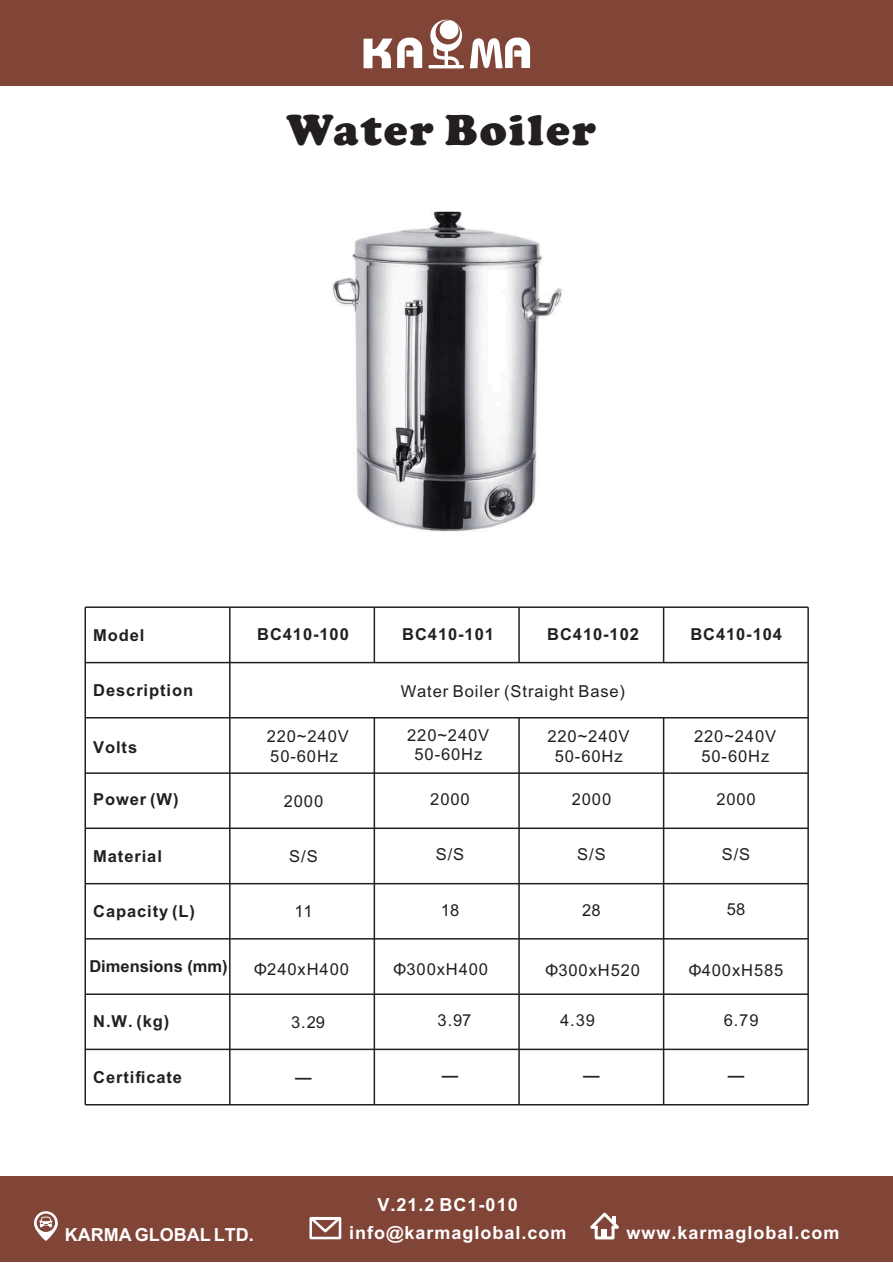
<style>
.page{position:relative;width:893px;height:1263px;background:#fff}
.page>*{position:absolute;margin:0;border:0;box-sizing:border-box;transform-origin:0 0}
.t1{font:900 45px "Cooper";letter-spacing:.05em;color:#231f20}
.t2{font:700 18px "Arial Unicode MS";letter-spacing:.055em;color:#fff}
.t3{font:700 18px "Arial Unicode MS";color:#fff}
.t4{font:16.5px/19.8px "Arial Unicode MS";letter-spacing:.055em;color:#231f20;text-align:center}
.t5{font:700 16.5px "Arial Unicode MS";letter-spacing:.055em;color:#231f20}
.t6{font:700 16.5px "Arial Unicode MS";color:#231f20}
</style>
<div class="page">
<div style="left:0;top:0;width:893px;height:85px;background:#814537"></div>
<img style="left:332px;top:211px;width:230px;height:321px">
<svg style="left:364px;top:20px;width:166px;height:49px"></svg>
<div style="left:440px;top:20px;width:18px;height:19px;background:#fff;border-radius:50%"></div>
<hr style="left:85px;top:606px;width:723px;height:2px;background:#231f20">
<hr style="left:85px;top:1048px;width:723px;height:2px;background:#231f20">
<hr style="left:85px;top:993px;width:723px;height:2px;background:#231f20">
<hr style="left:85px;top:938px;width:723px;height:1px;background:#231f20">
<hr style="left:85px;top:883px;width:723px;height:1px;background:#231f20">
<hr style="left:85px;top:827px;width:723px;height:2px;background:#231f20">
<hr style="left:85px;top:772px;width:723px;height:2px;background:#231f20">
<hr style="left:85px;top:717px;width:723px;height:1px;background:#231f20">
<hr style="left:85px;top:662px;width:723px;height:1px;background:#231f20">
<hr style="left:85px;top:1104px;width:723px;height:1px;background:#231f20">
<hr style="left:85px;top:607px;width:1px;height:498px;background:#231f20">
<hr style="left:663px;top:718px;width:1px;height:387px;background:#231f20">
<hr style="left:663px;top:607px;width:1px;height:56px;background:#231f20">
<hr style="left:518px;top:718px;width:2px;height:387px;background:#231f20">
<hr style="left:518px;top:607px;width:2px;height:56px;background:#231f20">
<hr style="left:374px;top:718px;width:1px;height:387px;background:#231f20">
<hr style="left:374px;top:607px;width:1px;height:56px;background:#231f20">
<hr style="left:229px;top:607px;width:2px;height:498px;background:#231f20">
<hr style="left:807px;top:607px;width:2px;height:498px;background:#231f20">
<div style="left:0;top:1176px;width:893px;height:86px;background:#814537"></div>
<div style="left:309px;top:1217px;width:32px;height:22px;border:3px solid #fff"></div>
<svg style="left:309px;top:1217px;width:33px;height:18px"></svg>
<div style="left:595px;top:1226px;width:19px;height:13px;border:3px solid #fff"></div>
<svg style="left:590px;top:1212px;width:29px;height:19px"></svg>
<div style="left:601px;top:1229px;width:6px;height:8px;background:#fff"></div>
<svg style="left:34px;top:1211px;width:24px;height:30px"></svg>
<h1 class="t1" style="left:287px;top:104px;width:311px">Water Boiler</h1>
<p class="t5" style="left:93px;top:623px;width:53px">Model</p>
<p class="t5" style="left:257px;top:622px;width:93px">BC410-100</p>
<p class="t5" style="left:402px;top:622px;width:93px">BC410-101</p>
<p class="t5" style="left:547px;top:622px;width:93px">BC410-102</p>
<p class="t5" style="left:690px;top:622px;width:93px">BC410-104</p>
<p class="t5" style="left:93px;top:678px;width:101px">Description</p>
<p class="t4" style="left:401px;top:680px;width:226px">Water Boiler (Straight Base)</p>
<p class="t5" style="left:93px;top:735px;width:45px">Volts</p>
<p class="t5" style="left:93px;top:787px;width:87px">Power (W)</p>
<p class="t4" style="left:267px;top:726px;width:84px;text-align:left">220~240V<br>50-60Hz</p>
<p class="t4" style="left:407px;top:724px;width:84px">220~240V<br>50-60Hz</p>
<p class="t4" style="left:284px;top:790px;width:41px">2000</p>
<p class="t4" style="left:430px;top:789px;width:41px">2000</p>
<p class="t4" style="left:547px;top:725px;width:84px">220~240V<br>50-60Hz</p>
<p class="t4" style="left:572px;top:789px;width:41px">2000</p>
<p class="t4" style="left:694px;top:725px;width:84px">220~240V<br>50-60Hz</p>
<p class="t4" style="left:716px;top:788px;width:41px">2000</p>
<p class="t5" style="left:93px;top:844px;width:70px">Material</p>
<p class="t4" style="left:289px;top:845px;width:30px">S/S</p>
<p class="t5" style="left:93px;top:898px;width:103px">Capacity (L)</p>
<p class="t4" style="left:294px;top:900px;width:20px">11</p>
<p class="t4" style="left:436px;top:844px;width:30px">S/S</p>
<p class="t4" style="left:441px;top:899px;width:20px">18</p>
<p class="t4" style="left:577px;top:844px;width:30px">S/S</p>
<p class="t4" style="left:582px;top:899px;width:20px">28</p>
<p class="t4" style="left:722px;top:844px;width:30px">S/S</p>
<p class="t4" style="left:727px;top:899px;width:20px">58</p>
<p class="t6" style="left:89px;top:954px;width:140px">Dimensions (mm)</p>
<p class="t5" style="left:93px;top:1009px;width:78px">N.W. (kg)</p>
<p class="t5" style="left:93px;top:1064px;width:90px">Certificate</p>
<p class="t4" style="left:254px;top:958px;width:96px">Φ240xH400</p>
<p class="t4" style="left:393px;top:958px;width:96px">Φ300xH400</p>
<p class="t4" style="left:545px;top:959px;width:96px">Φ300xH520</p>
<p class="t4" style="left:688px;top:959px;width:96px">Φ400xH585</p>
<p class="t4" style="left:291px;top:1011px;width:35px">3.29</p>
<p class="t5" style="left:295px;top:1065px;width:18px">—</p>
<p class="t4" style="left:438px;top:1010px;width:35px">3.97</p>
<p class="t5" style="left:442px;top:1063px;width:18px">—</p>
<p class="t4" style="left:560px;top:1010px;width:36px">4.39</p>
<p class="t5" style="left:583px;top:1063px;width:18px">—</p>
<p class="t4" style="left:724px;top:1009px;width:36px">6.79</p>
<p class="t5" style="left:728px;top:1063px;width:18px">—</p>
<p class="t2" style="left:378px;top:1191px;width:142px">V.21.2 BC1-010</p>
<p class="t3" style="left:65px;top:1221px;width:191px">KARMA GLOBAL LTD.</p>
<p class="t2" style="left:349px;top:1220px;width:219px">info@karmaglobal.com</p>
<p class="t2" style="left:627px;top:1220px;width:214px">www.karmaglobal.com</p>
</div>
